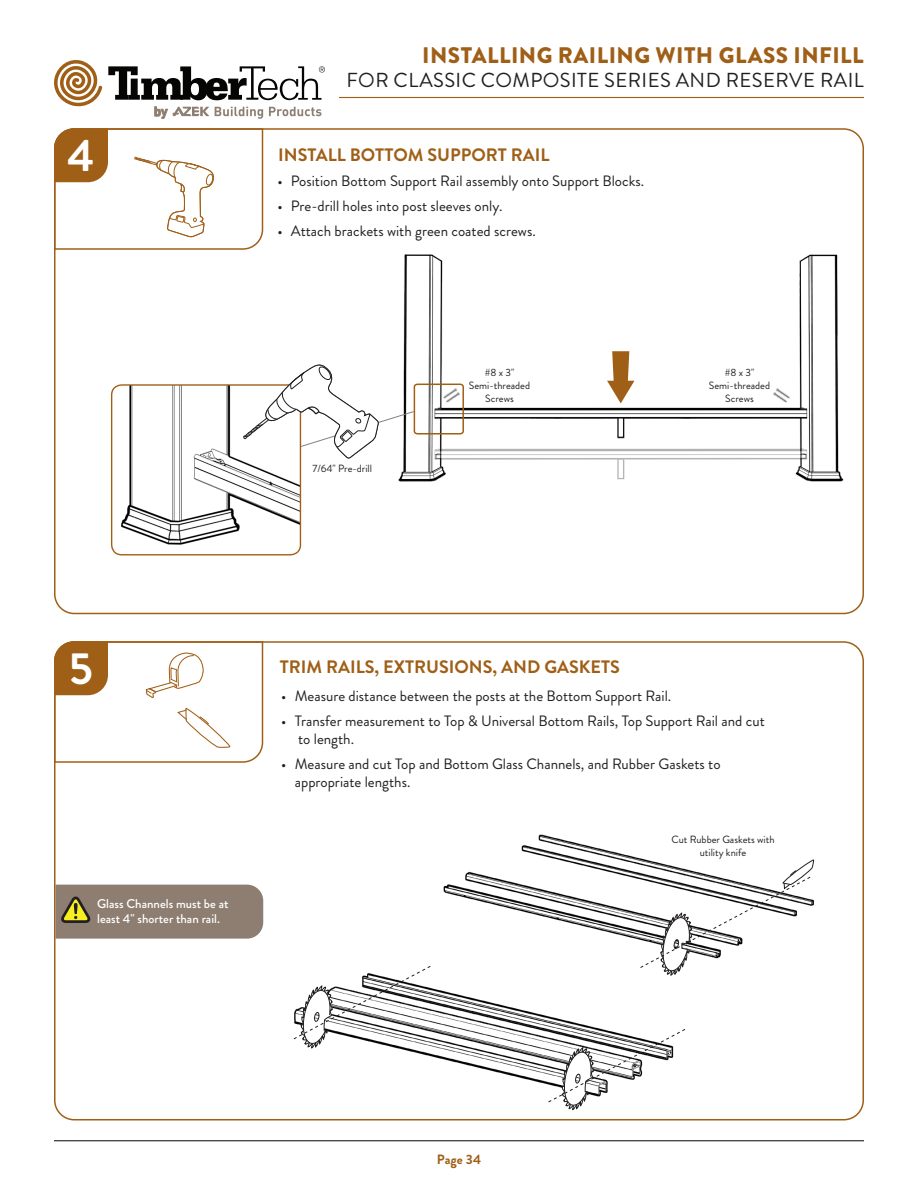
<style>
.page{position:relative;width:918px;height:1188px;background:#fff}
.page>*{position:absolute;margin:0;border:0;box-sizing:border-box;transform-origin:0 0}
.t1{font:700 45px "Brandon Grotesque";color:#fff}
.t2{font:900 22.5px "Brandon Grotesque";letter-spacing:.02em;color:#a05f17}
.t3{font:20.25px "Brandon Grotesque";letter-spacing:.02em;color:#231f20}
.t4{font:700 18px "Brandon Grotesque";color:#a05f17}
.t5{font:15px/18px "Brandon Grotesque";color:#231f20}
.t6{font:700 13.5px "Brandon Grotesque";letter-spacing:.005em;color:#a05f17}
.t7{font:500 12.75px/15.3px "Brandon Grotesque";color:#fff}
.t8{font:10.5px/12.6px "Brandon Grotesque";color:#231f20;text-align:center}
</style>
<div class="page">
<hr style="left:54px;top:1140px;width:810px;height:1px;background:#231f20">
<svg style="left:215px;top:107px;width:48px;height:12px"></svg>
<svg style="left:269px;top:107px;width:52px;height:9px"></svg>
<svg style="left:155px;top:107px;width:54px;height:12px"></svg>
<svg style="left:54px;top:60px;width:48px;height:47px"></svg>
<svg style="left:108px;top:66px;width:217px;height:34px"></svg>
<hr style="left:339px;top:97px;width:525px;height:1px;background:#a05f17">
<img style="left:521px;top:834px;width:294px;height:27px">
<img style="left:443px;top:859px;width:197px;height:69px">
<img style="left:413px;top:928px;width:227px;height:157px">
<img style="left:398px;top:163px;width:466px;height:405px">
<svg style="left:607px;top:351px;width:27px;height:52px"></svg>
<img style="left:768px;top:388px;width:27px;height:24px">
<img style="left:771px;top:384px;width:27px;height:24px">
<img style="left:111px;top:386px;width:190px;height:170px">
<div style="left:111px;top:384px;width:190px;height:171px;border:1px solid #a05f17;border-radius:10px"></div>
<svg style="left:54px;top:128px;width:210px;height:122px"></svg>
<svg style="left:243px;top:363px;width:222px;height:96px"></svg>
<svg style="left:293px;top:965px;width:138px;height:87px"></svg>
<svg style="left:548px;top:1028px;width:138px;height:83px"></svg>
<svg style="left:640px;top:834px;width:174px;height:142px"></svg>
<svg style="left:54px;top:641px;width:210px;height:122px"></svg>
<svg style="left:56px;top:885px;width:207px;height:54px;background:#8e806f"></svg>
<h1 class="t1" style="left:68px;top:124px;width:28px">4</h1>
<h2 class="t2" style="left:422px;top:39px;width:443px">INSTALLING RAILING WITH GLASS INFILL</h2>
<h3 class="t3" style="left:346px;top:66px;width:519px">FOR CLASSIC COMPOSITE SERIES AND RESERVE RAIL</h3>
<p class="t4" style="left:278px;top:142px;width:273px">INSTALL BOTTOM SUPPORT RAIL</p>
<p class="t5" style="left:277px;top:172px;width:368px">• Position Bottom Support Rail assembly onto Support Blocks.</p>
<p class="t5" style="left:277px;top:197px;width:227px">• Pre-drill holes into post sleeves only.</p>
<p class="t5" style="left:277px;top:222px;width:260px">• Attach brackets with green coated screws.</p>
<p class="t8" style="left:312px;top:462px;width:61px">7/64" Pre-drill</p>
<p class="t8" style="left:469px;top:367px;width:63px">#8 x 3"<br>Semi-threaded<br>Screws</p>
<p class="t8" style="left:709px;top:367px;width:63px">#8 x 3"<br>Semi-threaded<br>Screws</p>
<h1 class="t1" style="left:69px;top:637px;width:25px">5</h1>
<p class="t7" style="left:97px;top:896px;width:133px">Glass Channels must be at least 4" shorter than rail.</p>
<p class="t4" style="left:280px;top:654px;width:342px">TRIM RAILS, EXTRUSIONS, AND GASKETS</p>
<p class="t5" style="left:281px;top:687px;width:391px">• Measure distance between the posts at the Bottom Support Rail.</p>
<p class="t5" style="left:298px;top:712px;width:468px;text-indent:-17px">• Transfer measurement to Top &amp; Universal Bottom Rails, Top Support Rail and cut to length.</p>
<p class="t5" style="left:295px;top:755px;width:427px;text-indent:-14px">• Measure and cut Top and Bottom Glass Channels, and Rubber Gaskets to appropriate lengths.</p>
<p class="t8" style="left:672px;top:833px;width:104px">Cut Rubber Gaskets with utility knife</p>
<p class="t6" style="left:437px;top:1150px;width:46px">Page 34</p>
</div>
